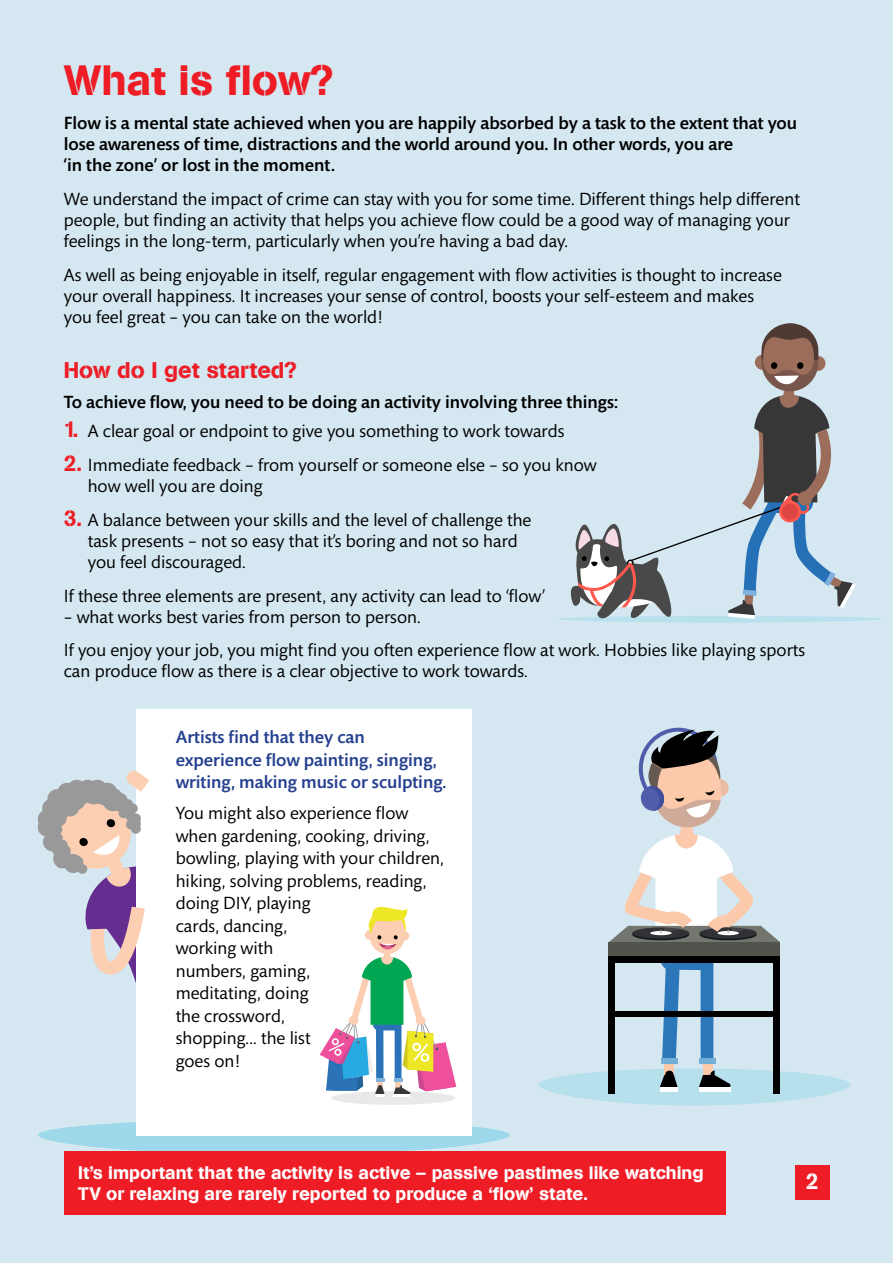
<style>
.page{position:relative;width:893px;height:1263px;background:#d5e8f1}
.page>*{position:absolute;margin:0;border:0;box-sizing:border-box;transform-origin:0 0}
.t1{font:42px "AG Book Pro Stencil";color:#ed1c25}
.t2{font:22.5px "AG Book Pro Stencil";color:#ed1c25}
.t3{font:22.5px "AG Book Pro Stencil";color:#fff}
.t4{font:18px/22.5px "Mundo Sans";color:#000}
.t5{font:500 18px/21px "Mundo Sans Std";color:#000}
.t6{font:18px/21px "AG Book Pro Stencil";color:#fff}
.t7{font:500 18px/22.5px "Mundo Sans Std";color:#25408f}
.s1{font-family:"AG Book Pro Stencil";font-size:22.5px;color:#ed1c25}
</style>
<div class="page">
<div style="left:795px;top:1165px;width:34px;height:34px;background:#ed1c25"></div>
<svg style="left:38px;top:1119px;width:472px;height:32px"></svg>
<div style="left:136px;top:709px;width:335px;height:426px;background:#fff"></div>
<svg style="left:48px;top:771px;width:102px;height:212px"></svg>
<div style="left:38px;top:809px;width:19px;height:19px;background:#999;border-radius:50%"></div>
<div style="left:38px;top:818px;width:19px;height:19px;background:#999;border-radius:50%"></div>
<div style="left:43px;top:832px;width:19px;height:19px;background:#999;border-radius:50%"></div>
<div style="left:42px;top:799px;width:19px;height:19px;background:#999;border-radius:50%"></div>
<div style="left:47px;top:789px;width:20px;height:19px;background:#999;border-radius:50%"></div>
<div style="left:58px;top:783px;width:19px;height:19px;background:#999;border-radius:50%"></div>
<div style="left:67px;top:780px;width:19px;height:19px;background:#999;border-radius:50%"></div>
<div style="left:78px;top:780px;width:19px;height:19px;background:#999;border-radius:50%"></div>
<div style="left:88px;top:780px;width:19px;height:19px;background:#999;border-radius:50%"></div>
<div style="left:93px;top:785px;width:20px;height:19px;background:#999;border-radius:50%"></div>
<div style="left:109px;top:792px;width:19px;height:19px;background:#999;border-radius:50%"></div>
<div style="left:103px;top:792px;width:19px;height:19px;background:#999;border-radius:50%"></div>
<div style="left:98px;top:783px;width:19px;height:19px;background:#999;border-radius:50%"></div>
<div style="left:84px;top:785px;width:19px;height:19px;background:#999;border-radius:50%"></div>
<div style="left:72px;top:785px;width:20px;height:19px;background:#999;border-radius:50%"></div>
<div style="left:66px;top:791px;width:20px;height:19px;background:#999;border-radius:50%"></div>
<div style="left:60px;top:797px;width:19px;height:19px;background:#999;border-radius:50%"></div>
<div style="left:53px;top:849px;width:19px;height:19px;background:#999;border-radius:50%"></div>
<div style="left:125px;top:811px;width:11px;height:10px;background:#999;border-radius:50%"></div>
<div style="left:131px;top:824px;width:10px;height:10px;background:#999;border-radius:50%"></div>
<div style="left:126px;top:819px;width:10px;height:10px;background:#999;border-radius:50%"></div>
<div style="left:131px;top:819px;width:10px;height:9px;background:#999;border-radius:50%"></div>
<div style="left:131px;top:813px;width:10px;height:10px;background:#999;border-radius:50%"></div>
<div style="left:123px;top:799px;width:10px;height:10px;background:#999;border-radius:50%"></div>
<div style="left:128px;top:803px;width:10px;height:10px;background:#999;border-radius:50%"></div>
<div style="left:52px;top:825px;width:10px;height:9px;background:#999;border-radius:50%"></div>
<div style="left:53px;top:833px;width:10px;height:10px;background:#999;border-radius:50%"></div>
<div style="left:58px;top:840px;width:10px;height:10px;background:#999;border-radius:50%"></div>
<div style="left:61px;top:845px;width:10px;height:10px;background:#999;border-radius:50%"></div>
<div style="left:73px;top:856px;width:10px;height:10px;background:#debeaa;border-radius:50%"></div>
<div style="left:77px;top:864px;width:10px;height:10px;background:#999;border-radius:50%"></div>
<div style="left:53px;top:846px;width:10px;height:10px;background:#999;border-radius:50%"></div>
<div style="left:118px;top:808px;width:11px;height:10px;background:#999;border-radius:50%"></div>
<div style="left:64px;top:854px;width:19px;height:19px;background:#999;border-radius:50%"></div>
<div style="left:47px;top:808px;width:20px;height:19px;background:#999;border-radius:50%"></div>
<svg style="left:538px;top:728px;width:312px;height:377px"></svg>
<div style="left:331px;top:1091px;width:124px;height:14px;background:#e8e9e9;border-radius:50%"></div>
<svg style="left:320px;top:906px;width:136px;height:190px"></svg>
<svg style="left:558px;top:323px;width:324px;height:300px"></svg>
<div style="left:798px;top:491px;width:14px;height:15px;background:#9b6d5a;border-radius:50%"></div>
<div style="left:64px;top:1151px;width:661px;height:64px;background:#ed1c25"></div>
<h1 class="t1" style="left:64px;top:53px;width:272px">What is flow?</h1>
<p class="t5" style="left:64px;top:113px;width:735px">Flow is a mental state achieved when you are happily absorbed by a task to the extent that you lose awareness of time, distractions and the world around you. In other words, you are<br>‘in the zone’ or lost in the moment.</p>
<p class="t4" style="left:64px;top:189px;width:738px;line-height:21px">We understand the impact of crime can stay with you for some time. Different things help different people, but finding an activity that helps you achieve flow could be a good way of managing your feelings in the long-term, particularly when you’re having a bad day.</p>
<p class="t4" style="left:64px;top:265px;width:719px;line-height:21px">As well as being enjoyable in itself, regular engagement with flow activities is thought to increase your overall happiness. It increases your sense of control, boosts your self-esteem and makes you feel great – you can take on the world!</p>
<p class="t2" style="left:64px;top:356px;width:235px">How do I get started?</p>
<p class="t5" style="left:64px;top:392px;width:556px">To achieve flow, you need to be doing an activity involving three things:</p>
<p class="t4" style="left:64px;top:420px;width:502px"><span class="s1">1.</span> A clear goal or endpoint to give you something to work towards</p>
<p class="t4" style="left:88px;top:455px;width:511px;line-height:21px;text-indent:-24px"><span class="s1">2.</span> Immediate feedback – from yourself or someone else – so you know how well you are doing</p>
<p class="t4" style="left:88px;top:510px;width:445px;line-height:21px;text-indent:-24px"><span class="s1">3.</span> A balance between your skills and the level of challenge the task presents – not so easy that it’s boring and not so hard you feel discouraged.</p>
<p class="t4" style="left:64px;top:585px;width:483px">If these three elements are present, any activity can lead to ‘flow’</p>
<p class="t4" style="left:64px;top:600px;width:743px;line-height:33.8px">– what works best varies from person to person.<br>If you enjoy your job, you might find you often experience flow at work. Hobbies like playing sports</p>
<p class="t4" style="left:64px;top:660px;width:466px">can produce flow as there is a clear objective to work towards.</p>
<p class="t7" style="left:176px;top:726px;width:272px">Artists find that they can experience flow painting, singing, writing, making music or sculpting.</p>
<p class="t4" style="left:176px;top:802px;width:270px">You might also experience flow when gardening, cooking, driving, bowling, playing with your children, hiking, solving problems, reading, doing DIY, playing<br>cards, dancing,<br>working with<br>numbers, gaming,<br>meditating, doing<br>the crossword,<br>shopping... the list<br>goes on!</p>
<p class="t6" style="left:78px;top:1162px;width:627px">It’s important that the activity is active – passive pastimes like watching<br>TV or relaxing are rarely reported to produce a ‘flow’ state.</p>
<p class="t3" style="left:806px;top:1167px;width:14px">2</p>
</div>
